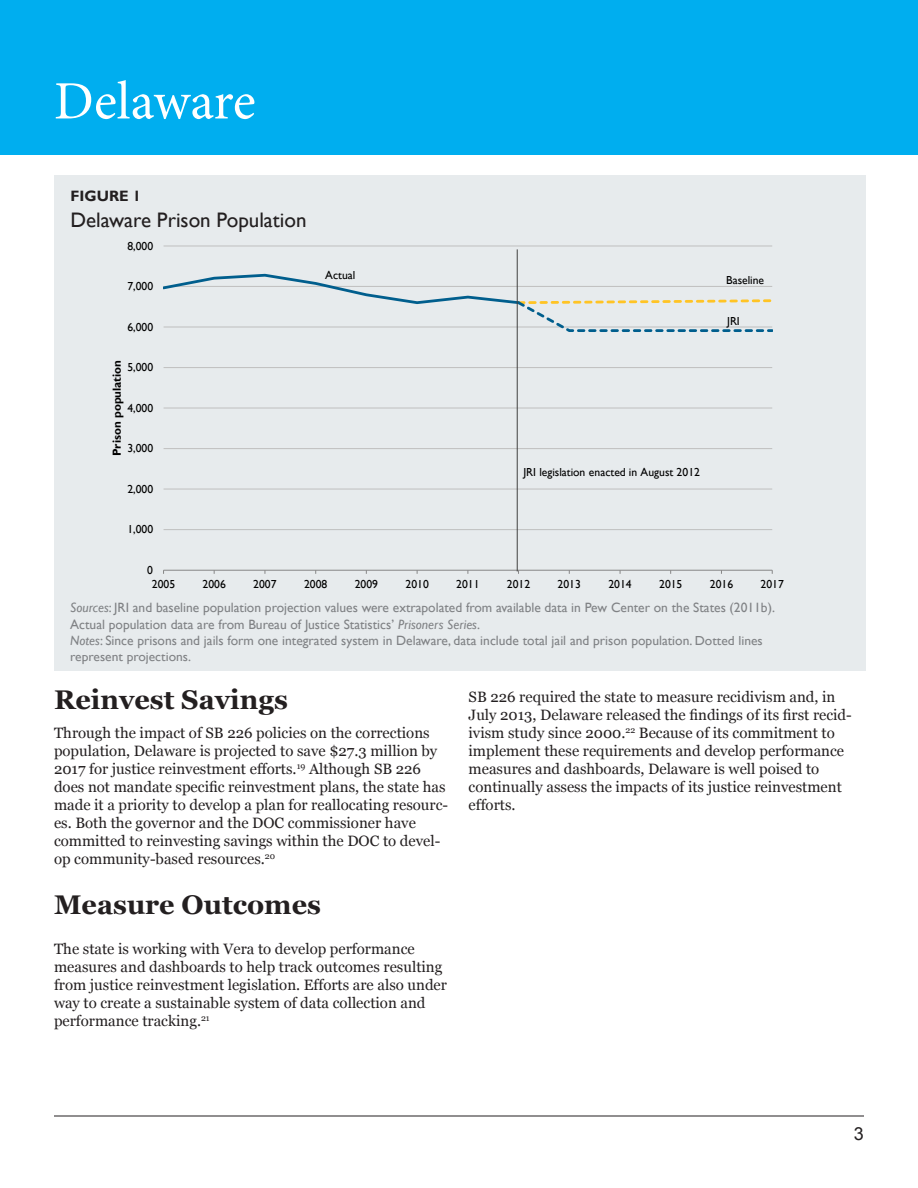
<style>
.page{position:relative;width:918px;height:1188px;background:#fff}
.page>*{position:absolute;margin:0;border:0;box-sizing:border-box;transform-origin:0 0}
.t1{font:54px "Minion Pro";letter-spacing:-.005em;color:#fff}
.Heading_1{font:700 27px "Georgia";color:#231f20}
.Figure_Table_Box_tit{font:21px "Gill Sans";color:#231f20}
.t2{font:18px "Arial";color:#231f20}
.body{font:15px/18px "Georgia";color:#231f20}
.Figure_Table_number{font:700 15px "Gill Sans";color:#231f20}
.Figure_Table_note{font:13.5px/16.2px "Gill Sans";color:#808285}
.Figure_Table_note-2{font:13.05px "Gill Sans";color:#808285}
.t3{font:11.7px "Gill Sans";color:#000}
.t4{font:700 11.7px "Gill Sans";color:#000}
.s1{font-style:italic}
.s2{font-size:13.05px}
</style>
<div class="page">
<div style="left:0;top:0;width:918px;height:155px;background:#00aeef"></div>
<hr style="left:54px;top:1116px;width:810px;height:1px;background:#231f20">
<div style="left:54px;top:176px;width:811px;height:495px;background:#e7ebed"></div>
<hr style="left:164px;top:529px;width:608px;height:1px;background:#bfbfbf">
<hr style="left:164px;top:489px;width:608px;height:1px;background:#bfbfbf">
<hr style="left:164px;top:448px;width:608px;height:1px;background:#bfbfbf">
<hr style="left:164px;top:408px;width:608px;height:1px;background:#bfbfbf">
<hr style="left:164px;top:367px;width:608px;height:1px;background:#bfbfbf">
<hr style="left:164px;top:246px;width:608px;height:1px;background:#bfbfbf">
<hr style="left:164px;top:570px;width:608px;height:1px;background:#868686">
<svg style="left:163px;top:272px;width:610px;height:61px"></svg>
<hr style="left:517px;top:249px;width:1px;height:322px;background:#404040">
<p class="t1" style="left:54px;top:65px;width:203px">Delaware</p>
<p class="Figure_Table_number" style="left:70px;top:187px;width:72px">FIGURE 1</p>
<p class="Figure_Table_Box_tit" style="left:70px;top:207px;width:238px">Delaware Prison Population</p>
<p class="t3" style="left:127px;top:239px;width:27px">8,000</p>
<p class="t3" style="left:127px;top:279px;width:27px">7,000</p>
<p class="t3" style="left:127px;top:320px;width:27px">6,000</p>
<p class="t4" style="left:110px;top:456px;width:98px;rotate:-90deg">Prison population</p>
<p class="t3" style="left:127px;top:360px;width:27px">5,000</p>
<p class="t3" style="left:127px;top:401px;width:27px">4,000</p>
<p class="t3" style="left:127px;top:441px;width:27px">3,000</p>
<p class="t3" style="left:127px;top:482px;width:27px">2,000</p>
<p class="t3" style="left:127px;top:523px;width:27px">1,000</p>
<p class="t3" style="left:147px;top:563px;width:7px">0</p>
<p class="t3" style="left:325px;top:269px;width:32px">Actual</p>
<p class="t3" style="left:726px;top:274px;width:39px">Baseline</p>
<p class="t3" style="left:727px;top:314px;width:14px">JRI</p>
<p class="t3" style="left:523px;top:466px;width:178px">JRI legislation enacted in August 2012</p>
<p class="t3" style="left:152px;top:577px;width:25px">2005</p>
<p class="t3" style="left:203px;top:577px;width:25px">2006</p>
<p class="t3" style="left:253px;top:577px;width:25px">2007</p>
<p class="t3" style="left:304px;top:577px;width:25px">2008</p>
<p class="t3" style="left:355px;top:577px;width:25px">2009</p>
<p class="t3" style="left:405px;top:577px;width:25px">2010</p>
<p class="t3" style="left:456px;top:577px;width:25px">2011</p>
<p class="t3" style="left:507px;top:577px;width:25px">2012</p>
<p class="t3" style="left:558px;top:577px;width:25px">2013</p>
<p class="t3" style="left:608px;top:577px;width:25px">2014</p>
<p class="t3" style="left:659px;top:577px;width:25px">2015</p>
<p class="t3" style="left:710px;top:577px;width:25px">2016</p>
<p class="t3" style="left:761px;top:577px;width:25px">2017</p>
<p class="Figure_Table_note" style="left:70px;top:600px;width:706px"><span class="s1">Sources</span>: JRI and baseline population projection values were extrapolated from available data in Pew Center on the States (2011b).<br>Actual population data are from Bureau of Justice Statistics’ <span class="s1">Prisoners Series</span>.</p>
<p class="Figure_Table_note" style="left:70px;top:632px;width:694px"><span class="s1">Notes</span>: Since prisons and jails form one integrated system in Delaware, data include total jail and prison population. <span class="s2">Dotted lines</span></p>
<p class="Figure_Table_note-2" style="left:70px;top:649px;width:122px">represent projections.</p>
<p class="Heading_1" style="left:54px;top:683px;width:235px">Reinvest Savings</p>
<p class="body" style="left:54px;top:724px;width:396px">Through the impact of SB 226 policies on the corrections population, Delaware is projected to save $27.3 million by 2017 for justice reinvestment efforts.<sup>19</sup> Although SB 226 does not mandate specific reinvestment plans, the state has made it a priority to develop a plan for reallocating resourc&shy;es. Both the governor and the DOC commissioner have committed to reinvesting savings within the DOC to devel&shy;op community-based resources.<sup>20</sup></p>
<p class="Heading_1" style="left:54px;top:888px;width:269px">Measure Outcomes</p>
<p class="body" style="left:54px;top:940px;width:395px">The state is working with Vera to develop performance measures and dashboards to help track outcomes resulting from justice reinvestment legislation. Efforts are also under way to create a sustainable system of data collection and performance tracking.<sup>21</sup></p>
<p class="body" style="left:469px;top:688px;width:385px">SB 226 required the state to measure recidivism and, in July 2013, Delaware released the findings of its first recid&shy;ivism study since 2000.<sup>22</sup> Because of its commitment to implement these requirements and develop performance measures and dashboards, Delaware is well poised to continually assess the impacts of its justice reinvestment efforts.</p>
<p class="t2" style="left:854px;top:1122px;width:12px">3</p>
</div>
